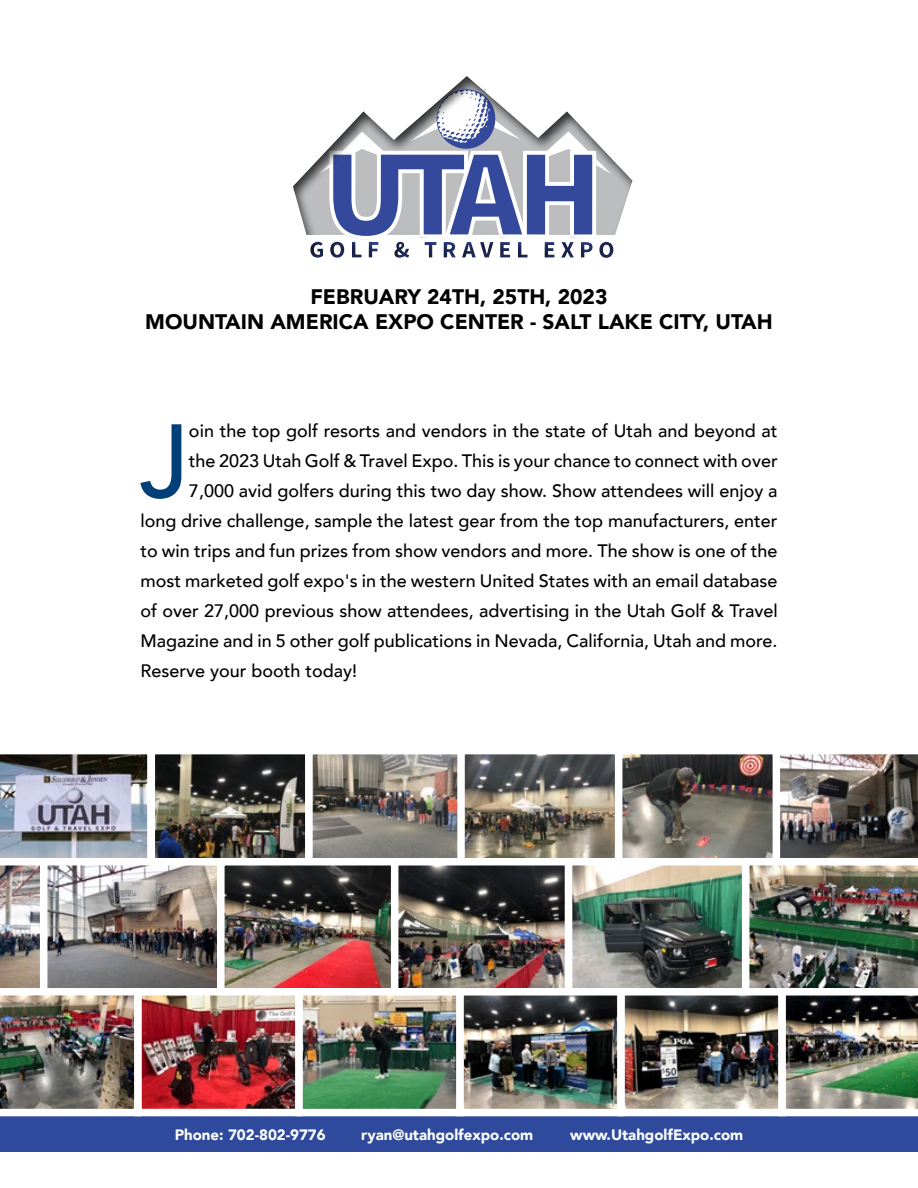
<style>
.page{position:relative;width:918px;height:1188px;background:#fff}
.page>*{position:absolute;margin:0;border:0;box-sizing:border-box;transform-origin:0 0}
.t1{font:500 102.75px "Avenir";color:#003f78}
.t2{font:900 21px "Avenir";color:#000}
.t3{font:500 18px "Avenir";color:#000}
.Bullet_heads{font:900 15px "Avenir";color:#fff}
</style>
<div class="page">
<div style="left:0;top:1116px;width:918px;height:36px;background:#2f4a9c"></div>
<div style="left:260px;top:45px;width:400px;height:239px;background:#000;opacity:.75"></div>
<img style="left:157px;top:756px;width:300px;height:102px">
<div style="left:148px;top:747px;width:165px;height:126px;border:8px solid #fff"></div>
<div style="left:305px;top:747px;width:165px;height:126px;border:8px solid #fff"></div>
<img style="left:466px;top:756px;width:276px;height:102px">
<div style="left:457px;top:747px;width:165px;height:126px;border:8px solid #fff"></div>
<div style="left:615px;top:747px;width:165px;height:126px;border:8px solid #fff"></div>
<img style="left:155px;top:867px;width:61px;height:121px">
<div style="left:40px;top:858px;width:185px;height:140px;border:8px solid #fff"></div>
<img style="left:226px;top:867px;width:337px;height:120px">
<div style="left:217px;top:858px;width:181px;height:138px;border:8px solid #fff"></div>
<div style="left:391px;top:858px;width:181px;height:138px;border:8px solid #fff"></div>
<img style="left:574px;top:867px;width:166px;height:121px">
<div style="left:565px;top:858px;width:184px;height:140px;border:8px solid #fff"></div>
<img style="left:155px;top:997px;width:587px;height:110px">
<img style="left:0;top:747px;width:155px;height:362px">
<div style="left:134px;top:988px;width:169px;height:128px;border:8px solid #fff"></div>
<div style="left:295px;top:988px;width:169px;height:128px;border:8px solid #fff"></div>
<div style="left:456px;top:988px;width:169px;height:128px;border:8px solid #fff"></div>
<div style="left:617px;top:988px;width:169px;height:128px;border:8px solid #fff"></div>
<img style="left:742px;top:747px;width:176px;height:369px">
<p class="t2" style="left:311px;top:278px;width:298px">FEBRUARY 24TH, 25TH, 2023</p>
<p class="t2" style="left:145px;top:304px;width:629px">MOUNTAIN AMERICA EXPO CENTER - SALT LAKE CITY, UTAH</p>
<p class="t1" style="left:139px;top:372px;width:51px">J</p>
<p class="t3" style="left:189px;top:415px;width:590px">oin the top golf resorts and vendors in the state of Utah and beyond at</p>
<p class="t3" style="left:189px;top:445px;width:590px">the 2023 Utah Golf &amp; Travel Expo. This is your chance to connect with over</p>
<p class="t3" style="left:189px;top:475px;width:590px">7,000 avid golfers during this two day show. Show attendees will enjoy a</p>
<p class="t3" style="left:140px;top:505px;width:639px">long drive challenge, sample the latest gear from the top manufacturers, enter</p>
<p class="t3" style="left:140px;top:535px;width:639px">to win trips and fun prizes from show vendors and more. The show is one of the</p>
<p class="t3" style="left:140px;top:565px;width:639px">most marketed golf expo's in the western United States with an email database</p>
<p class="t3" style="left:140px;top:595px;width:639px">of over 27,000 previous show attendees, advertising in the Utah Golf &amp; Travel</p>
<p class="t3" style="left:140px;top:625px;width:639px">Magazine and in 5 other golf publications in Nevada, California, Utah and more.</p>
<p class="t3" style="left:140px;top:655px;width:218px">Reserve your booth today!</p>
<p class="Bullet_heads" style="left:175px;top:1122px;width:152px">Phone: 702-802-9776</p>
<p class="Bullet_heads" style="left:361px;top:1122px;width:173px">ryan@utahgolfexpo.com</p>
<p class="Bullet_heads" style="left:570px;top:1122px;width:175px">www.UtahgolfExpo.com</p>
</div>
